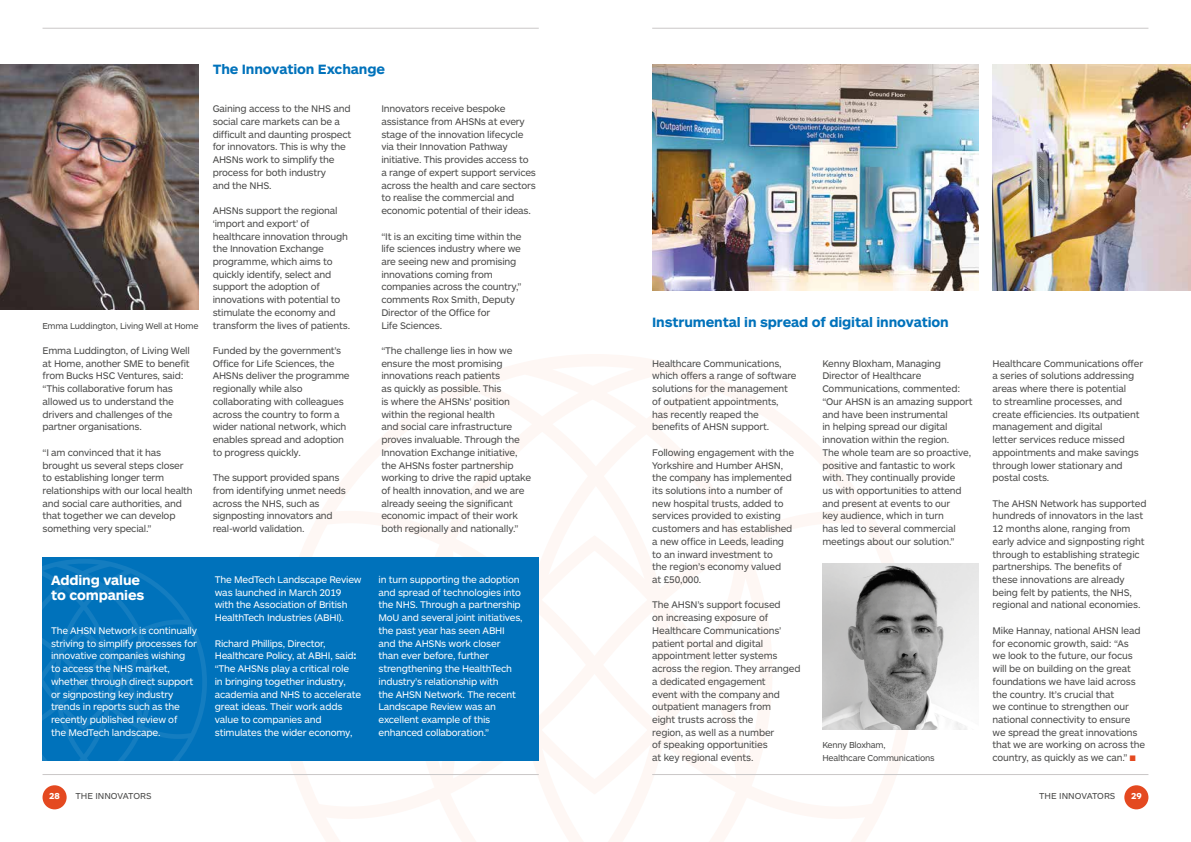
<style>
.page{position:relative;width:1191px;height:842px;background:#fff}
.page>*{position:absolute;margin:0;border:0;box-sizing:border-box;transform-origin:0 0}
.t1{font:700 14px "ARS Maquette";letter-spacing:-.01em;color:#0072bb}
.t2{font:700 14px/15.1px "ARS Maquette";letter-spacing:-.01em;color:#fff}
.t3{font:10px/12.7px "ARS Maquette";letter-spacing:-.02em;color:#4a4a49}
.t4{font:10px/12.7px "ARS Maquette";letter-spacing:-.02em;color:#fff}
.t5{font:9px/12.7px "ARS Maquette";letter-spacing:-.025em;color:#4a4a49}
.t6{font:9px "ARS Maquette";color:#4a4a49}
.t7{font:700 9px "ARS Maquette";color:#fff}
.s1{font-weight:700}
.s2{color:#e44920}
</style>
<div class="page">
<svg style="left:277px;top:354px;width:637px;height:488px"></svg>
<hr style="left:43px;top:28px;width:496px;height:1px;background:#cac7c7">
<hr style="left:43px;top:774px;width:496px;height:1px;background:#cac7c7">
<hr style="left:652px;top:774px;width:496px;height:1px;background:#cac7c7">
<hr style="left:652px;top:28px;width:496px;height:1px;background:#cac7c7">
<div style="left:43px;top:785px;width:24px;height:24px;background:#e44920;border-radius:50%"></div>
<div style="left:1124px;top:785px;width:24px;height:24px;background:#e44920;border-radius:50%"></div>
<div style="left:43px;top:558px;width:496px;height:203px;background:#0072bb"></div>
<svg style="left:43px;top:559px;width:164px;height:202px"></svg>
<img style="left:0;top:64px;width:198px;height:246px">
<img style="left:652px;top:64px;width:326px;height:226px">
<img style="left:992px;top:64px;width:199px;height:226px">
<img style="left:822px;top:564px;width:156px;height:165px">
<p class="t5" style="left:42px;top:319px;width:158px">Emma Luddington, Living Well at Home</p>
<p class="t3" style="left:43px;top:344px;width:149px">Emma Luddington, of Living Well at Home, another SME to benefit from Bucks HSC Ventures, said: “This collaborative forum has allowed us to understand the drivers and challenges of the partner organisations.</p>
<p class="t3" style="left:43px;top:445px;width:152px">“I am convinced that it has brought us several steps closer to establishing longer term relationships with our local health and social care authorities, and that together we can develop something very special.”</p>
<h1 class="t1" style="left:213px;top:60px;width:174px">The Innovation Exchange</h1>
<p class="t3" style="left:213px;top:102px;width:140px">Gaining access to the NHS and social care markets can be a difficult and daunting prospect for innovators. This is why the<br>AHSNs work to simplify the process for both industry<br>and the NHS.</p>
<p class="t3" style="left:213px;top:204px;width:139px">AHSNs support the regional ‘import and export’ of healthcare innovation through the Innovation Exchange programme, which aims to quickly identify, select and support the adoption of innovations with potential to stimulate the economy and transform the lives of patients.</p>
<p class="t3" style="left:213px;top:344px;width:138px">Funded by the government’s<br>Office for Life Sciences, the<br>AHSNs deliver the programme regionally while also collaborating with colleagues across the country to form a wider national network, which enables spread and adoption to progress quickly.</p>
<p class="t3" style="left:213px;top:471px;width:135px">The support provided spans from identifying unmet needs across the NHS, such as signposting innovators and real-world validation.</p>
<p class="t3" style="left:381px;top:102px;width:156px">Innovators receive bespoke assistance from AHSNs at every stage of the innovation lifecycle via their Innovation Pathway initiative. This provides access to a range of expert support services across the health and care sectors to realise the commercial and economic potential of their ideas.</p>
<p class="t3" style="left:381px;top:229px;width:142px">“It is an exciting time within the life sciences industry where we are seeing new and promising innovations coming from companies across the country,” comments Rox Smith, Deputy<br>Director of the Office for<br>Life Sciences.</p>
<p class="t3" style="left:381px;top:344px;width:151px">“The challenge lies in how we ensure the most promising innovations reach patients<br>as quickly as possible. This<br>is where the AHSNs’ position within the regional health<br>and social care infrastructure proves invaluable. Through the<br>Innovation Exchange initiative, the AHSNs foster partnership working to drive the rapid uptake of health innovation, and we are already seeing the significant economic impact of their work both regionally and nationally.”</p>
<h1 class="t2" style="left:51px;top:572px;width:95px">Adding value to companies</h1>
<p class="t4" style="left:51px;top:624px;width:148px">The AHSN Network is continually striving to simplify processes for innovative companies wishing to access the NHS market, whether through direct support or signposting key industry trends in reports such as the recently published review of<br>the MedTech landscape.</p>
<p class="t4" style="left:215px;top:573px;width:148px">The MedTech Landscape Review was launched in March 2019 with the Association of British<br>HealthTech Industries (ABHI).</p>
<p class="t4" style="left:215px;top:636px;width:148px">Richard Phillips, Director,<br>Healthcare Policy, at ABHI, said<span class="s1">: </span>“The AHSNs play a critical role<br>in bringing together industry, academia and NHS to accelerate great ideas. Their work adds value to companies and stimulates the wider economy,</p>
<p class="t4" style="left:378px;top:573px;width:146px">in turn supporting the adoption and spread of technologies into the NHS. Through a partnership<br>MoU and several joint initiatives, the past year has seen ABHI and the AHSNs work closer than ever before, further strengthening the HealthTech industry’s relationship with<br>the AHSN Network. The recent<br>Landscape Review was an excellent example of this enhanced collaboration.”</p>
<h1 class="t1" style="left:652px;top:313px;width:298px">Instrumental in spread of digital innovation</h1>
<p class="t3" style="left:652px;top:356px;width:146px">Healthcare Communications, which offers a range of software solutions for the management of outpatient appointments, has recently reaped the benefits of AHSN support.</p>
<p class="t3" style="left:652px;top:445px;width:143px">Following engagement with the<br>Yorkshire and Humber AHSN, the company has implemented its solutions into a number of new hospital trusts, added to services provided to existing customers and has established a new office in Leeds, leading to an inward investment to<br>the region’s economy valued<br>at £50,000.</p>
<p class="t3" style="left:652px;top:598px;width:150px">The AHSN’s support focused<br>on increasing exposure of<br>Healthcare Communications’ patient portal and digital appointment letter systems across the region. They arranged a dedicated engagement<br>event with the company and outpatient managers from<br>eight trusts across the<br>region, as well as a number<br>of speaking opportunities<br>at key regional events.</p>
<p class="t3" style="left:822px;top:356px;width:152px">Kenny Bloxham, Managing<br>Director of Healthcare<br>Communications, commented: “Our AHSN is an amazing support and have been instrumental<br>in helping spread our digital innovation within the region.<br>The whole team are so proactive, positive and fantastic to work with. They continually provide<br>us with opportunities to attend and present at events to our<br>key audience, which in turn<br>has led to several commercial meetings about our solution.”</p>
<p class="t3" style="left:992px;top:356px;width:152px">Healthcare Communications offer a series of solutions addressing areas where there is potential<br>to streamline processes, and create efficiencies. Its outpatient management and digital<br>letter services reduce missed appointments and make savings through lower stationary and postal costs.</p>
<p class="t3" style="left:992px;top:496px;width:155px">The AHSN Network has supported hundreds of innovators in the last<br>12 months alone, ranging from early advice and signposting right through to establishing strategic partnerships. The benefits of these innovations are already being felt by patients, the NHS, regional and national economies.</p>
<p class="t3" style="left:992px;top:624px;width:154px">Mike Hannay, national AHSN lead for economic growth, said: “As<br>we look to the future, our focus will be on building on the great foundations we have laid across the country. It’s crucial that<br>we continue to strengthen our national connectivity to ensure we spread the great innovations that we are working on across the country, as quickly as we can.” <span class="s2">■</span></p>
<p class="t5" style="left:822px;top:738px;width:114px">Kenny Bloxham,<br>Healthcare Communications</p>
<p class="t7" style="left:49px;top:790px;width:12px">28</p>
<p class="t6" style="left:75px;top:790px;width:78px">THE INNOVATORS</p>
<p class="t6" style="left:1039px;top:790px;width:78px">THE INNOVATORS</p>
<p class="t7" style="left:1131px;top:790px;width:12px">29</p>
</div>
